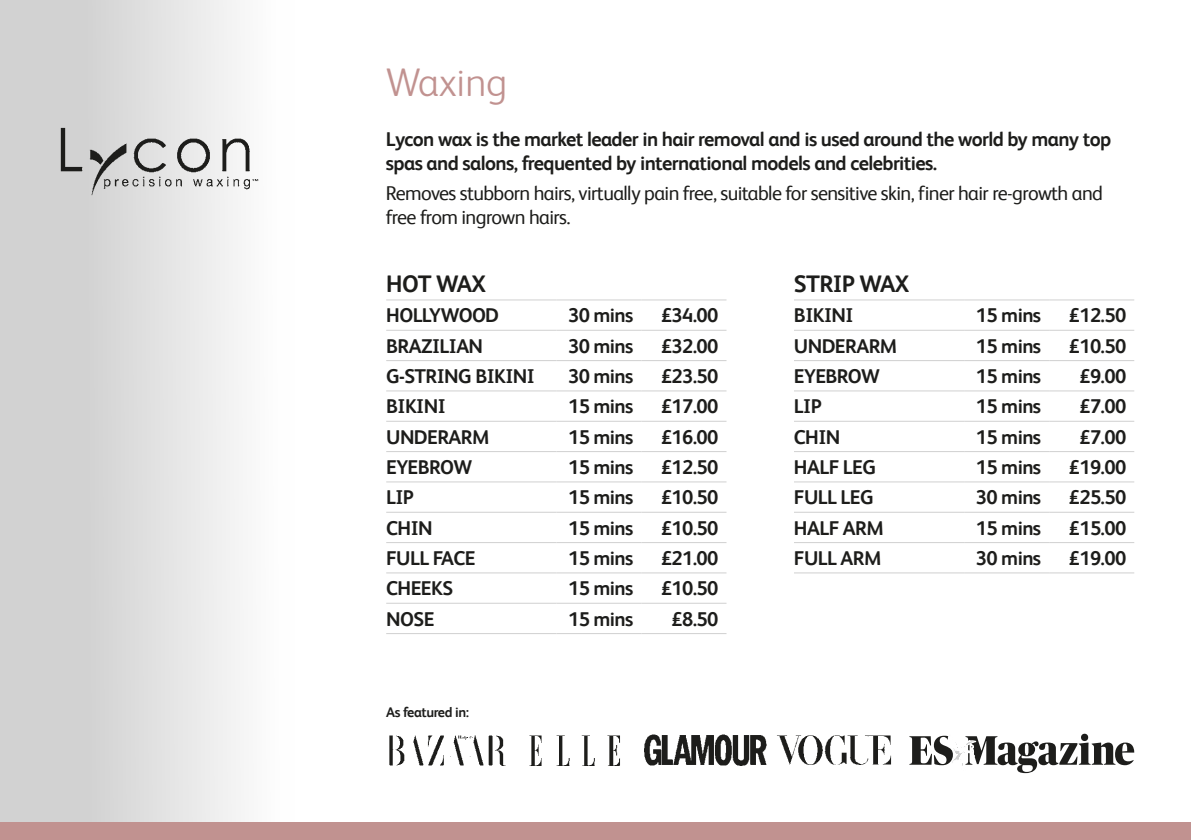
<style>
.page{position:relative;width:1191px;height:840px;background:#fff}
.page>*{position:absolute;margin:0;border:0;box-sizing:border-box;transform-origin:0 0}
.t1{font:300 40px "FS Albert";color:#c19290}
.t2{font:700 24px "FS Albert";letter-spacing:-.03em;color:#1d1d1b}
.t3{font:700 20px/24px "FS Albert";letter-spacing:-.03em;color:#1d1d1b}
.t4{font:20px/24px "FS Albert";letter-spacing:-.03em;color:#1d1d1b}
.t5{font:700 14px "FS Albert";letter-spacing:-.03em;color:#1d1d1b}
</style>
<div class="page">
<div style="left:0;top:0;width:295px;height:839px;background:linear-gradient(to right,#c8c8c8,#fdfdfd)"></div>
<hr style="left:386px;top:299px;width:170px;height:1px;background:#d0d0d0">
<hr style="left:556px;top:299px;width:85px;height:1px;background:#d0d0d0">
<hr style="left:641px;top:299px;width:85px;height:1px;background:#d0d0d0">
<hr style="left:386px;top:330px;width:170px;height:1px;background:#d0d0d0">
<hr style="left:556px;top:330px;width:85px;height:1px;background:#d0d0d0">
<hr style="left:641px;top:330px;width:85px;height:1px;background:#d0d0d0">
<hr style="left:386px;top:360px;width:170px;height:1px;background:#d0d0d0">
<hr style="left:556px;top:360px;width:85px;height:1px;background:#d0d0d0">
<hr style="left:641px;top:360px;width:85px;height:1px;background:#d0d0d0">
<hr style="left:386px;top:390px;width:170px;height:1px;background:#d0d0d0">
<hr style="left:556px;top:390px;width:85px;height:1px;background:#d0d0d0">
<hr style="left:641px;top:390px;width:85px;height:1px;background:#d0d0d0">
<hr style="left:386px;top:420px;width:170px;height:1px;background:#d0d0d0">
<hr style="left:556px;top:420px;width:85px;height:1px;background:#d0d0d0">
<hr style="left:641px;top:420px;width:85px;height:1px;background:#d0d0d0">
<hr style="left:386px;top:451px;width:170px;height:1px;background:#d0d0d0">
<hr style="left:556px;top:451px;width:85px;height:1px;background:#d0d0d0">
<hr style="left:641px;top:451px;width:85px;height:1px;background:#d0d0d0">
<hr style="left:386px;top:481px;width:170px;height:1px;background:#d0d0d0">
<hr style="left:556px;top:481px;width:85px;height:1px;background:#d0d0d0">
<hr style="left:641px;top:481px;width:85px;height:1px;background:#d0d0d0">
<hr style="left:386px;top:511px;width:170px;height:1px;background:#d0d0d0">
<hr style="left:556px;top:511px;width:85px;height:1px;background:#d0d0d0">
<hr style="left:641px;top:511px;width:85px;height:1px;background:#d0d0d0">
<hr style="left:386px;top:542px;width:170px;height:1px;background:#d0d0d0">
<hr style="left:556px;top:542px;width:85px;height:1px;background:#d0d0d0">
<hr style="left:641px;top:542px;width:85px;height:1px;background:#d0d0d0">
<hr style="left:386px;top:572px;width:170px;height:1px;background:#d0d0d0">
<hr style="left:556px;top:572px;width:85px;height:1px;background:#d0d0d0">
<hr style="left:641px;top:572px;width:85px;height:1px;background:#d0d0d0">
<hr style="left:386px;top:602px;width:170px;height:1px;background:#d0d0d0">
<hr style="left:556px;top:602px;width:85px;height:1px;background:#d0d0d0">
<hr style="left:641px;top:602px;width:85px;height:1px;background:#d0d0d0">
<hr style="left:386px;top:633px;width:170px;height:1px;background:#d0d0d0">
<hr style="left:556px;top:633px;width:85px;height:1px;background:#d0d0d0">
<hr style="left:641px;top:633px;width:85px;height:1px;background:#d0d0d0">
<hr style="left:794px;top:299px;width:170px;height:1px;background:#d0d0d0">
<hr style="left:964px;top:299px;width:85px;height:1px;background:#d0d0d0">
<hr style="left:1049px;top:299px;width:85px;height:1px;background:#d0d0d0">
<hr style="left:794px;top:330px;width:170px;height:1px;background:#d0d0d0">
<hr style="left:964px;top:330px;width:85px;height:1px;background:#d0d0d0">
<hr style="left:1049px;top:330px;width:85px;height:1px;background:#d0d0d0">
<hr style="left:794px;top:360px;width:170px;height:1px;background:#d0d0d0">
<hr style="left:964px;top:360px;width:85px;height:1px;background:#d0d0d0">
<hr style="left:1049px;top:360px;width:85px;height:1px;background:#d0d0d0">
<hr style="left:794px;top:390px;width:170px;height:1px;background:#d0d0d0">
<hr style="left:964px;top:390px;width:85px;height:1px;background:#d0d0d0">
<hr style="left:1049px;top:390px;width:85px;height:1px;background:#d0d0d0">
<hr style="left:794px;top:420px;width:170px;height:1px;background:#d0d0d0">
<hr style="left:964px;top:420px;width:85px;height:1px;background:#d0d0d0">
<hr style="left:1049px;top:420px;width:85px;height:1px;background:#d0d0d0">
<hr style="left:794px;top:451px;width:170px;height:1px;background:#d0d0d0">
<hr style="left:964px;top:451px;width:85px;height:1px;background:#d0d0d0">
<hr style="left:1049px;top:451px;width:85px;height:1px;background:#d0d0d0">
<hr style="left:794px;top:481px;width:170px;height:1px;background:#d0d0d0">
<hr style="left:964px;top:481px;width:85px;height:1px;background:#d0d0d0">
<hr style="left:1049px;top:481px;width:85px;height:1px;background:#d0d0d0">
<hr style="left:794px;top:511px;width:170px;height:1px;background:#d0d0d0">
<hr style="left:964px;top:511px;width:85px;height:1px;background:#d0d0d0">
<hr style="left:1049px;top:511px;width:85px;height:1px;background:#d0d0d0">
<hr style="left:794px;top:542px;width:170px;height:1px;background:#d0d0d0">
<hr style="left:964px;top:542px;width:85px;height:1px;background:#d0d0d0">
<hr style="left:1049px;top:542px;width:85px;height:1px;background:#d0d0d0">
<hr style="left:794px;top:572px;width:170px;height:1px;background:#d0d0d0">
<hr style="left:964px;top:572px;width:85px;height:1px;background:#d0d0d0">
<hr style="left:1049px;top:572px;width:85px;height:1px;background:#d0d0d0">
<img style="left:57px;top:127px;width:205px;height:75px">
<svg style="left:909px;top:733px;width:225px;height:39px"></svg>
<img style="left:389px;top:735px;width:115px;height:30px">
<img style="left:529px;top:735px;width:91px;height:30px">
<img style="left:644px;top:734px;width:123px;height:31px">
<img style="left:777px;top:735px;width:115px;height:29px">
<div style="left:0;top:822px;width:1191px;height:17px;background:#c19290"></div>
<h1 class="t1" style="left:386px;top:59px;width:123px">Waxing</h1>
<p class="t3" style="left:386px;top:127px;width:727px">Lycon wax is the market leader in hair removal and is used around the world by many top spas and salons, frequented by international models and celebrities.</p>
<p class="t4" style="left:386px;top:181px;width:718px">Removes stubborn hairs, virtually pain free, suitable for sensitive skin, finer hair re-growth and free from ingrown hairs.</p>
<p class="t2" style="left:386px;top:270px;width:101px">HOT WAX</p>
<p class="t3" style="left:386px;top:303px;width:114px">HOLLYWOOD</p>
<p class="t3" style="left:568px;top:303px;width:67px">30 mins</p>
<p class="t3" style="left:661px;top:303px;width:59px">£34.00</p>
<p class="t3" style="left:386px;top:333px;width:98px">BRAZILIAN</p>
<p class="t3" style="left:568px;top:333px;width:67px">30 mins</p>
<p class="t3" style="left:661px;top:333px;width:59px">£32.00</p>
<p class="t3" style="left:386px;top:364px;width:150px">G-STRING BIKINI</p>
<p class="t3" style="left:568px;top:364px;width:67px">30 mins</p>
<p class="t3" style="left:661px;top:364px;width:59px">£23.50</p>
<p class="t3" style="left:386px;top:394px;width:61px">BIKINI</p>
<p class="t3" style="left:568px;top:394px;width:67px">15 mins</p>
<p class="t3" style="left:661px;top:394px;width:59px">£17.00</p>
<p class="t3" style="left:386px;top:424px;width:105px">UNDERARM</p>
<p class="t3" style="left:568px;top:424px;width:67px">15 mins</p>
<p class="t3" style="left:661px;top:424px;width:59px">£16.00</p>
<p class="t3" style="left:386px;top:454px;width:87px">EYEBROW</p>
<p class="t3" style="left:568px;top:454px;width:67px">15 mins</p>
<p class="t3" style="left:661px;top:454px;width:59px">£12.50</p>
<p class="t3" style="left:386px;top:485px;width:29px">LIP</p>
<p class="t3" style="left:568px;top:485px;width:67px">15 mins</p>
<p class="t3" style="left:661px;top:485px;width:59px">£10.50</p>
<p class="t3" style="left:386px;top:515px;width:48px">CHIN</p>
<p class="t3" style="left:568px;top:515px;width:67px">15 mins</p>
<p class="t3" style="left:661px;top:515px;width:59px">£10.50</p>
<p class="t3" style="left:386px;top:545px;width:91px">FULL FACE</p>
<p class="t3" style="left:568px;top:545px;width:67px">15 mins</p>
<p class="t3" style="left:661px;top:545px;width:59px">£21.00</p>
<p class="t3" style="left:386px;top:576px;width:68px">CHEEKS</p>
<p class="t3" style="left:568px;top:576px;width:67px">15 mins</p>
<p class="t3" style="left:661px;top:576px;width:59px">£10.50</p>
<p class="t3" style="left:386px;top:606px;width:50px">NOSE</p>
<p class="t3" style="left:568px;top:606px;width:67px">15 mins</p>
<p class="t3" style="left:671px;top:606px;width:48px">£8.50</p>
<p class="t5" style="left:386px;top:704px;width:84px">As featured in:</p>
<p class="t2" style="left:794px;top:270px;width:117px">STRIP WAX</p>
<p class="t3" style="left:794px;top:303px;width:61px">BIKINI</p>
<p class="t3" style="left:975px;top:303px;width:67px">15 mins</p>
<p class="t3" style="left:1068px;top:303px;width:59px">£12.50</p>
<p class="t3" style="left:794px;top:333px;width:105px">UNDERARM</p>
<p class="t3" style="left:975px;top:333px;width:67px">15 mins</p>
<p class="t3" style="left:1068px;top:333px;width:59px">£10.50</p>
<p class="t3" style="left:794px;top:364px;width:87px">EYEBROW</p>
<p class="t3" style="left:975px;top:364px;width:67px">15 mins</p>
<p class="t3" style="left:1079px;top:364px;width:48px">£9.00</p>
<p class="t3" style="left:794px;top:394px;width:29px">LIP</p>
<p class="t3" style="left:975px;top:394px;width:67px">15 mins</p>
<p class="t3" style="left:1079px;top:394px;width:48px">£7.00</p>
<p class="t3" style="left:794px;top:424px;width:48px">CHIN</p>
<p class="t3" style="left:975px;top:424px;width:67px">15 mins</p>
<p class="t3" style="left:1079px;top:424px;width:48px">£7.00</p>
<p class="t3" style="left:794px;top:454px;width:83px">HALF LEG</p>
<p class="t3" style="left:975px;top:454px;width:67px">15 mins</p>
<p class="t3" style="left:1068px;top:454px;width:59px">£19.00</p>
<p class="t3" style="left:794px;top:485px;width:81px">FULL LEG</p>
<p class="t3" style="left:975px;top:485px;width:67px">30 mins</p>
<p class="t3" style="left:1068px;top:485px;width:59px">£25.50</p>
<p class="t3" style="left:794px;top:515px;width:91px">HALF ARM</p>
<p class="t3" style="left:975px;top:515px;width:67px">15 mins</p>
<p class="t3" style="left:1068px;top:515px;width:59px">£15.00</p>
<p class="t3" style="left:794px;top:545px;width:89px">FULL ARM</p>
<p class="t3" style="left:975px;top:545px;width:67px">30 mins</p>
<p class="t3" style="left:1068px;top:545px;width:59px">£19.00</p>
</div>
